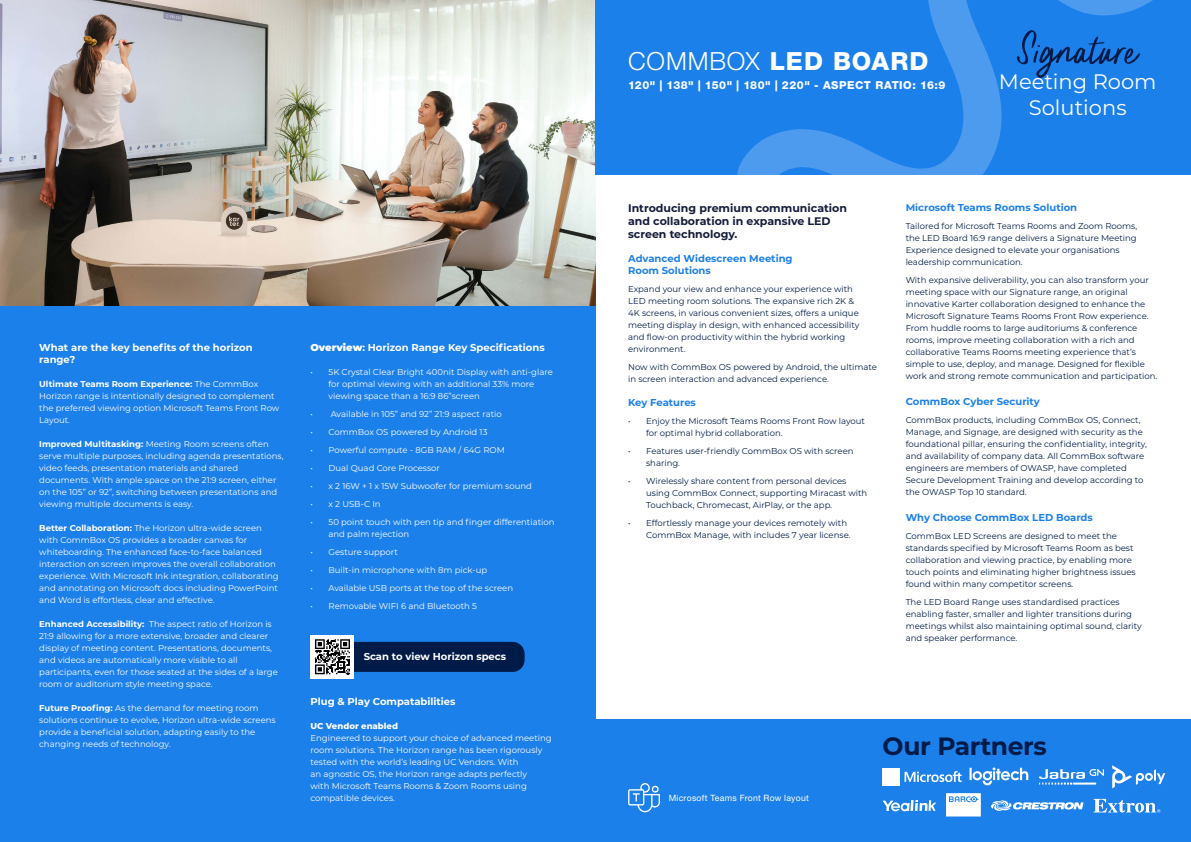
<style>
.page{position:relative;width:1191px;height:842px;background:#fff}
.page>*{position:absolute;margin:0;border:0;box-sizing:border-box;transform-origin:0 0}
.t1{font:54px "Oranges And Lemons Script Up";color:#001b48}
.t2{font:800 25px "Helvetica Neue LT Pro";letter-spacing:.04em;color:#fff}
.t3{font:700 25px "Montserrat";letter-spacing:-.02em;color:#001b48}
.t4{font:21px/25.2px "Montserrat";color:#fff;text-align:center}
.t5{font:700 11px/13.2px "Montserrat";color:#151c3b}
.t6{font:800 11px "Helvetica Neue LT Pro";letter-spacing:.045em;color:#fff}
.t7{font:700 10px/12px "Montserrat";color:#fff}
.t8{font:700 10px/12px "Montserrat";color:#1c80eb}
.t9{font:8.7px "Helvetica Neue LT Pro";letter-spacing:.03em;color:#fff}
.t10{font:8.5px/12px "Montserrat";color:#001b48}
.t11{font:8.5px/12px "Montserrat";color:#fff}
.t12{font:800 8.5px "Montserrat";color:#fff}
.s1{font-weight:700}
.s2{font-weight:900}
.s3{font-weight:300}
</style>
<div class="page">
<div style="left:0;top:0;width:595px;height:842px;background:#1c80eb"></div>
<img style="left:0;top:0;width:595px;height:306px">
<div style="left:332px;top:642px;width:192px;height:30px;background:#001b48;border-radius:12px"></div>
<div style="left:310px;top:635px;width:44px;height:44px;background:#fff"></div>
<svg style="left:315px;top:639px;width:35px;height:35px"></svg>
<div style="left:595px;top:719px;width:596px;height:123px;background:#1c80eb"></div>
<div style="left:595px;top:0;width:596px;height:174px;background:#1c80eb"></div>
<svg style="left:628px;top:783px;width:32px;height:29px"></svg>
<svg style="left:735px;top:0;width:456px;height:175px"></svg>
<svg style="left:969px;top:767px;width:59px;height:18px"></svg>
<svg style="left:882px;top:800px;width:54px;height:11px"></svg>
<svg style="left:1112px;top:765px;width:53px;height:23px"></svg>
<svg style="left:904px;top:771px;width:57px;height:11px"></svg>
<div style="left:882px;top:768px;width:8px;height:8px;background:#fff"></div>
<div style="left:891px;top:768px;width:8px;height:8px;background:#fff"></div>
<div style="left:882px;top:777px;width:8px;height:8px;background:#fff"></div>
<div style="left:891px;top:777px;width:8px;height:8px;background:#fff"></div>
<svg style="left:1039px;top:769px;width:65px;height:15px"></svg>
<svg style="left:946px;top:793px;width:35px;height:23px"></svg>
<svg style="left:991px;top:800px;width:92px;height:11px"></svg>
<svg style="left:1093px;top:799px;width:67px;height:13px"></svg>
<p class="t7" style="left:39px;top:341px;width:215px">What are the key benefits of the horizon range?</p>
<p class="t11" style="left:39px;top:378px;width:242px"><span class="s1">Ultimate Teams Room Experience:</span> The CommBox Horizon range is intentionally designed to complement the preferred viewing option Microsoft Teams Front Row Layout.</p>
<p class="t11" style="left:39px;top:438px;width:246px"><span class="s1">Improved Multitasking:</span> Meeting Room screens often serve multiple purposes, including agenda presentations, video feeds, presentation materials and shared documents. With ample space on the 21:9 screen, either on the 105” or 92”, switching between presentations and viewing multiple documents is easy.</p>
<p class="t11" style="left:39px;top:522px;width:241px"><span class="s1">Better Collaboration:</span> The Horizon ultra-wide screen with CommBox OS provides a broader canvas for whiteboarding. The enhanced face-to-face balanced interaction on screen improves the overall collaboration experience. With Microsoft Ink integration, collaborating and annotating on Microsoft docs including PowerPoint and Word is effortless, clear and effective.</p>
<p class="t11" style="left:39px;top:618px;width:240px"><span class="s1">Enhanced Accessibility:</span> The aspect ratio of Horizon is 21:9 allowing for a more extensive, broader and clearer display of meeting content. Presentations, documents, and videos are automatically more visible to all participants, even for those seated at the sides of a large room or auditorium style meeting space.</p>
<p class="t11" style="left:39px;top:702px;width:238px"><span class="s1">Future Proofing:</span> As the demand for meeting room solutions continue to evolve, Horizon ultra-wide screens provide a beneficial solution, adapting easily to the changing needs of technology.</p>
<p class="t7" style="left:310px;top:341px;width:236px"><span class="s2">Overview</span>: Horizon Range Key Specifications</p>
<p class="t11" style="left:328px;top:366px;width:226px;text-indent:-18px">• 5K Crystal Clear Bright 400nit Display with anti-glare for optimal viewing with an additional 33% more viewing space than a 16:9 86”screen</p>
<p class="t11" style="left:310px;top:408px;width:193px">• Available in 105” and 92” 21:9 aspect ratio</p>
<p class="t11" style="left:310px;top:426px;width:178px">• CommBox OS powered by Android 13</p>
<p class="t11" style="left:310px;top:444px;width:196px">• Powerful compute - 8GB RAM / 64G ROM</p>
<p class="t11" style="left:310px;top:462px;width:131px">• Dual Quad Core Processor</p>
<p class="t11" style="left:310px;top:480px;width:223px">• x 2 16W + 1 x 15W Subwoofer for premium sound</p>
<p class="t11" style="left:310px;top:498px;width:72px">• x 2 USB-C In</p>
<p class="t11" style="left:328px;top:516px;width:227px;text-indent:-18px">• 50 point touch with pen tip and finger differentiation and palm rejection</p>
<p class="t11" style="left:310px;top:546px;width:89px">• Gesture support</p>
<p class="t11" style="left:310px;top:564px;width:178px">• Built-in microphone with 8m pick-up</p>
<p class="t11" style="left:310px;top:582px;width:204px">• Available USB ports at the top of the screen</p>
<p class="t11" style="left:310px;top:600px;width:168px">• Removable WIFI 6 and Bluetooth 5</p>
<p class="t7" style="left:364px;top:650px;width:144px">Scan to view Horizon specs</p>
<p class="t7" style="left:310px;top:695px;width:146px">Plug &amp; Play Compatabilities</p>
<p class="t12" style="left:310px;top:720px;width:89px">UC Vendor enabled</p>
<p class="t11" style="left:310px;top:732px;width:243px">Engineered to support your choice of advanced meeting room solutions. The Horizon range has been rigorously tested with the world’s leading UC Vendors. With<br>an agnostic OS, the Horizon range adapts perfectly<br>with Microsoft Teams Rooms &amp; Zoom Rooms using compatible devices.</p>
<h2 class="t2" style="left:628px;top:46px;width:302px"><span class="s3">COMMBOX</span> LED BOARD</h2>
<p class="t6" style="left:628px;top:78px;width:319px">120" | 138" | 150" | 180" | 220" - ASPECT RATIO: 16:9</p>
<h1 class="t1" style="left:1017px;top:26px;width:121px">Signature</h1>
<h3 class="t4" style="left:999px;top:69px;width:159px">Meeting Room<br>Solutions</h3>
<p class="t5" style="left:628px;top:200px;width:220px">Introducing premium communication and collaboration in expansive LED screen technology.</p>
<p class="t8" style="left:628px;top:252px;width:166px">Advanced Widescreen Meeting<br>Room Solutions</p>
<p class="t10" style="left:628px;top:283px;width:233px">Expand your view and enhance your experience with LED meeting room solutions. The expansive rich 2K &amp; 4K screens, in various convenient sizes, offers a unique meeting display in design, with enhanced accessibility and flow-on productivity within the hybrid working environment.</p>
<p class="t10" style="left:628px;top:361px;width:250px">Now with CommBox OS powered by Android, the ultimate in screen interaction and advanced experience.</p>
<p class="t8" style="left:628px;top:396px;width:69px">Key Features</p>
<p class="t10" style="left:646px;top:415px;width:220px;text-indent:-18px">• Enjoy the Microsoft Teams Rooms Front Row layout for optimal hybrid collaboration.</p>
<p class="t10" style="left:646px;top:445px;width:209px;text-indent:-18px">• Features user-friendly CommBox OS with screen sharing.</p>
<p class="t10" style="left:646px;top:475px;width:223px;text-indent:-18px">• Wirelessly share content from personal devices using CommBox Connect, supporting Miracast with<br>Touchback, Chromecast, AirPlay, or the app.</p>
<p class="t10" style="left:646px;top:517px;width:206px;text-indent:-18px">• Effortlessly manage your devices remotely with<br>CommBox Manage, with includes 7 year license.</p>
<p class="t8" style="left:905px;top:201px;width:173px">Microsoft Teams Rooms Solution</p>
<p class="t10" style="left:905px;top:219px;width:233px">Tailored for Microsoft Teams Rooms and Zoom Rooms, the LED Board 16:9 range delivers a Signature Meeting Experience designed to elevate your organisations leadership communication.</p>
<p class="t10" style="left:905px;top:273px;width:253px">With expansive deliverability, you can also transform your meeting space with our Signature range, an original innovative Karter collaboration designed to enhance the Microsoft Signature Teams Rooms Front Row experience.<br>From huddle rooms to large auditoriums &amp; conference rooms, improve meeting collaboration with a rich and collaborative Teams Rooms meeting experience that’s simple to use, deploy, and manage. Designed for flexible work and strong remote communication and participation.</p>
<p class="t8" style="left:905px;top:395px;width:136px">CommBox Cyber Security</p>
<p class="t10" style="left:905px;top:413px;width:243px">CommBox products, including CommBox OS, Connect, Manage, and Signage, are designed with security as the foundational pillar, ensuring the confidentiality, integrity, and availability of company data. All CommBox software engineers are members of OWASP, have completed Secure Development Training and develop according to the OWASP Top 10 standard.</p>
<p class="t8" style="left:905px;top:511px;width:189px">Why Choose CommBox LED Boards</p>
<p class="t10" style="left:905px;top:529px;width:232px">CommBox LED Screens are designed to meet the standards specified by Microsoft Teams Room as best collaboration and viewing practice, by enabling more touch points and eliminating higher brightness issues found within many competitor screens.</p>
<p class="t10" style="left:905px;top:595px;width:238px">The LED Board Range uses standardised practices enabling faster, smaller and lighter transitions during meetings whilst also maintaining optimal sound, clarity and speaker performance.</p>
<p class="t9" style="left:668px;top:792px;width:142px">Microsoft Teams Front Row layout</p>
<h2 class="t3" style="left:882px;top:728px;width:166px">Our Partners</h2>
</div>
